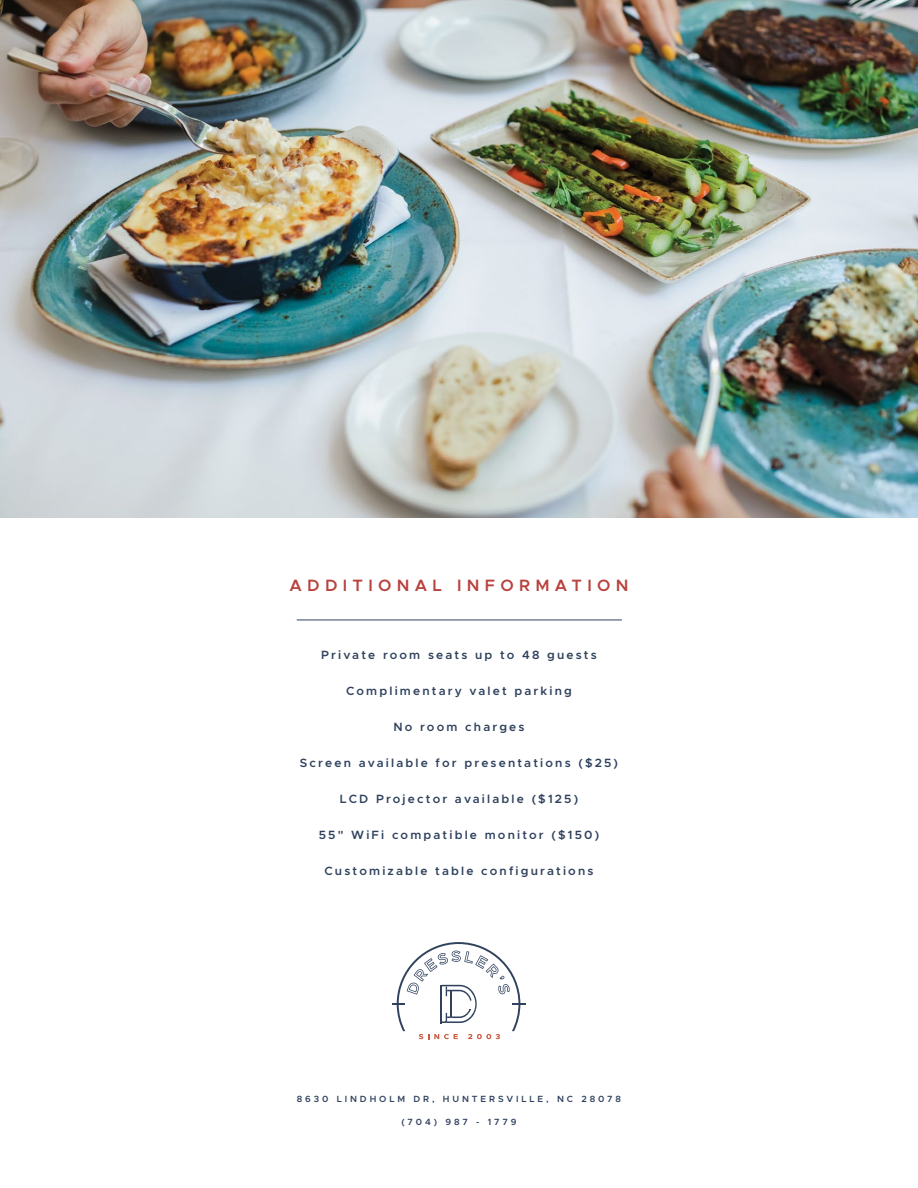
<style>
.page{position:relative;width:918px;height:1188px;background:#fff}
.page>*{position:absolute;margin:0;border:0;box-sizing:border-box;transform-origin:0 0}
.t1{font:600 16.5px "Metropolis";letter-spacing:.32em;color:#b8423e}
.t2{font:600 12px "Metropolis";letter-spacing:.18em;color:#30425e}
.t3{font:600 9px "Metropolis";letter-spacing:.32em;color:#30425e}
</style>
<div class="page">
<img style="left:0;top:0;width:918px;height:518px">
<hr style="left:297px;top:620px;width:325px;height:1px;background:#30425e">
<svg style="left:392px;top:942px;width:134px;height:97px"></svg>
<h1 class="t1" style="left:290px;top:574px;width:340px">ADDITIONAL INFORMATION</h1>
<p class="t2" style="left:321px;top:647px;width:277px">Private room seats up to 48 guests</p>
<p class="t2" style="left:346px;top:683px;width:227px">Complimentary valet parking</p>
<p class="t2" style="left:393px;top:719px;width:133px">No room charges</p>
<p class="t2" style="left:300px;top:755px;width:320px">Screen available for presentations ($25)</p>
<p class="t2" style="left:340px;top:791px;width:240px">LCD Projector available ($125)</p>
<p class="t2" style="left:319px;top:827px;width:282px">55" WiFi compatible monitor ($150)</p>
<p class="t2" style="left:325px;top:863px;width:270px">Customizable table configurations</p>
<p class="t3" style="left:297px;top:1093px;width:326px">8630 LINDHOLM DR, HUNTERSVILLE, NC 28078</p>
<p class="t3" style="left:401px;top:1116px;width:117px">(704) 987 - 1779</p>
</div>
